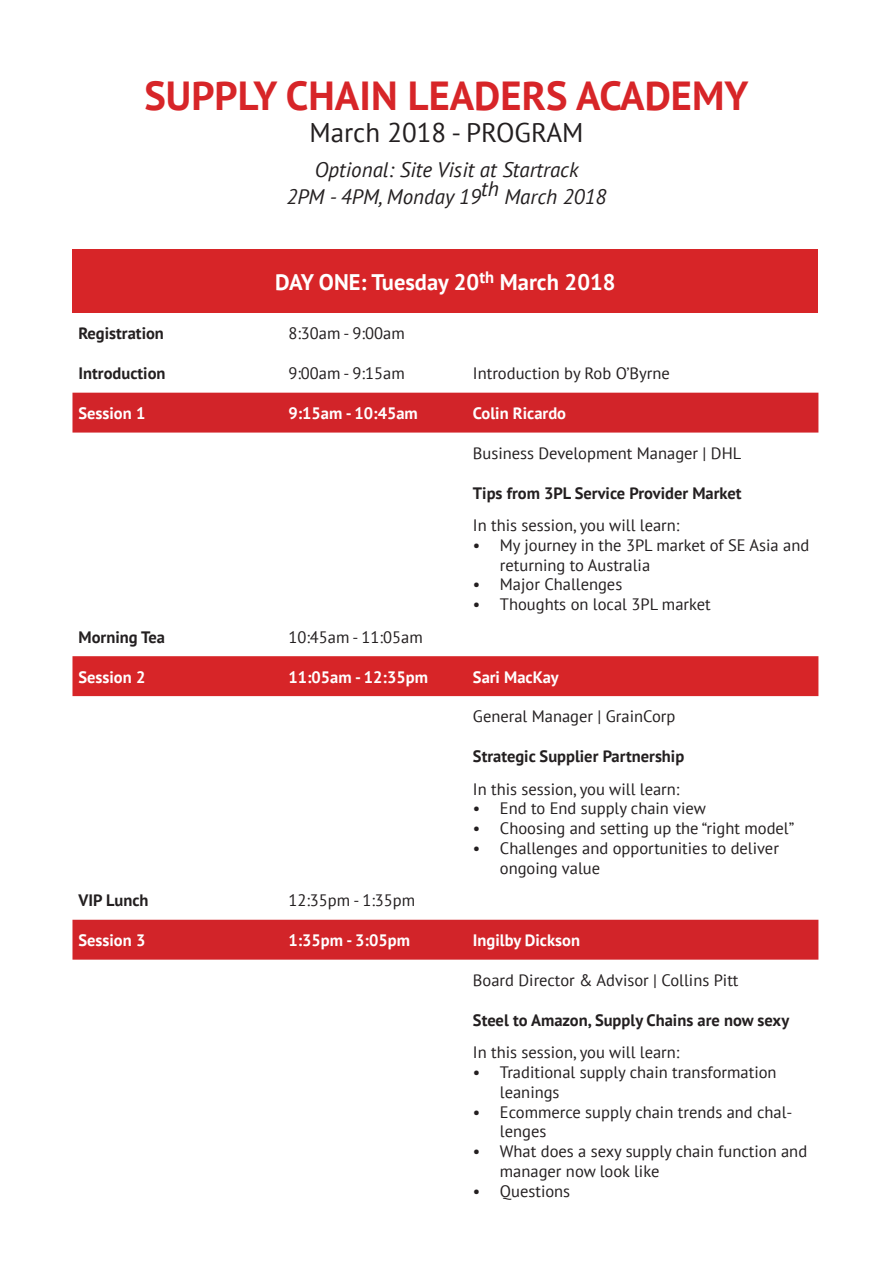
<style>
.page{position:relative;width:893px;height:1263px;background:#fff}
.page>*{position:absolute;margin:0;border:0;box-sizing:border-box;transform-origin:0 0}
.t1{font:700 40.5px "PT Sans";color:#d72528}
.t2{font:27px "PT Sans";color:#231f20}
.t3{font:700 22.5px "PT Sans";color:#fff}
.t4{font:italic 21px "PT Sans";color:#231f20}
.t5{font:16.5px/19.8px "PT Sans";color:#231f20}
.t6{font:700 16.5px "PT Sans";color:#231f20}
.t7{font:700 16.5px "PT Sans";color:#fff}
</style>
<div class="page">
<div style="left:72px;top:250px;width:746px;height:63px;background:#d72528"></div>
<div style="left:72px;top:393px;width:746px;height:40px;background:#d22429"></div>
<div style="left:72px;top:656px;width:746px;height:40px;background:#d72528"></div>
<div style="left:72px;top:920px;width:746px;height:40px;background:#d22429"></div>
<p class="t1" style="left:144px;top:69px;width:605px">SUPPLY CHAIN LEADERS ACADEMY</p>
<p class="t2" style="left:309px;top:115px;width:276px">March 2018 - PROGRAM</p>
<p class="t4" style="left:315px;top:156px;width:265px">Optional: Site Visit at Startrack</p>
<p class="t4" style="left:286px;top:183px;width:322px">2PM - 4PM, Monday 19th March 2018</p>
<p class="t3" style="left:275px;top:267px;width:342px">DAY ONE: Tuesday 20<sup>th</sup> March 2018</p>
<p class="t6" style="left:78px;top:322px;width:87px">Registration</p>
<p class="t5" style="left:288px;top:323px;width:118px">8:30am - 9:00am</p>
<p class="t6" style="left:78px;top:362px;width:89px">Introduction</p>
<p class="t5" style="left:288px;top:363px;width:118px">9:00am - 9:15am</p>
<p class="t5" style="left:473px;top:363px;width:198px">Introduction by Rob O’Byrne</p>
<p class="t7" style="left:78px;top:402px;width:68px">Session 1</p>
<p class="t7" style="left:288px;top:402px;width:131px">9:15am - 10:45am</p>
<p class="t7" style="left:473px;top:402px;width:95px">Colin Ricardo</p>
<p class="t5" style="left:473px;top:443px;width:270px">Business Development Manager | DHL</p>
<p class="t6" style="left:473px;top:482px;width:270px">Tips from 3PL Service Provider Market</p>
<p class="t5" style="left:473px;top:515px;width:208px">In this session, you will learn:</p>
<p class="t5" style="left:500px;top:535px;width:311px;text-indent:-27px">• My journey in the 3PL market of SE Asia and returning to Australia</p>
<p class="t5" style="left:473px;top:574px;width:151px">• Major Challenges</p>
<p class="t5" style="left:473px;top:594px;width:239px">• Thoughts on local 3PL market</p>
<p class="t6" style="left:78px;top:626px;width:88px">Morning Tea</p>
<p class="t5" style="left:288px;top:626px;width:136px">10:45am - 11:05am</p>
<p class="t7" style="left:78px;top:666px;width:68px">Session 2</p>
<p class="t7" style="left:288px;top:666px;width:141px">11:05am - 12:35pm</p>
<p class="t7" style="left:473px;top:666px;width:87px">Sari MacKay</p>
<p class="t5" style="left:473px;top:706px;width:204px">General Manager | GrainCorp</p>
<p class="t6" style="left:473px;top:746px;width:213px">Strategic Supplier Partnership</p>
<p class="t5" style="left:473px;top:778px;width:208px">In this session, you will learn:</p>
<p class="t5" style="left:473px;top:798px;width:234px">• End to End supply chain view</p>
<p class="t5" style="left:473px;top:818px;width:323px">• Choosing and setting up the “right model”</p>
<p class="t5" style="left:500px;top:838px;width:281px;text-indent:-27px">• Challenges and opportunities to deliver ongoing value</p>
<p class="t6" style="left:78px;top:889px;width:72px">VIP Lunch</p>
<p class="t5" style="left:288px;top:890px;width:128px">12:35pm - 1:35pm</p>
<p class="t7" style="left:78px;top:929px;width:68px">Session 3</p>
<p class="t7" style="left:288px;top:929px;width:123px">1:35pm - 3:05pm</p>
<p class="t7" style="left:473px;top:929px;width:109px">Ingilby Dickson</p>
<p class="t5" style="left:473px;top:970px;width:267px">Board Director &amp; Advisor | Collins Pitt</p>
<p class="t6" style="left:473px;top:1009px;width:318px">Steel to Amazon, Supply Chains are now sexy</p>
<p class="t5" style="left:473px;top:1042px;width:208px">In this session, you will learn:</p>
<p class="t5" style="left:500px;top:1062px;width:278px;text-indent:-27px">• Traditional supply chain transformation leanings</p>
<p class="t5" style="left:500px;top:1101px;width:294px;text-indent:-27px">• Ecommerce supply chain trends and chal&shy;lenges</p>
<p class="t5" style="left:500px;top:1141px;width:309px;text-indent:-27px">• What does a sexy supply chain function and manager now look like</p>
<p class="t5" style="left:473px;top:1181px;width:99px">• Questions</p>
</div>
